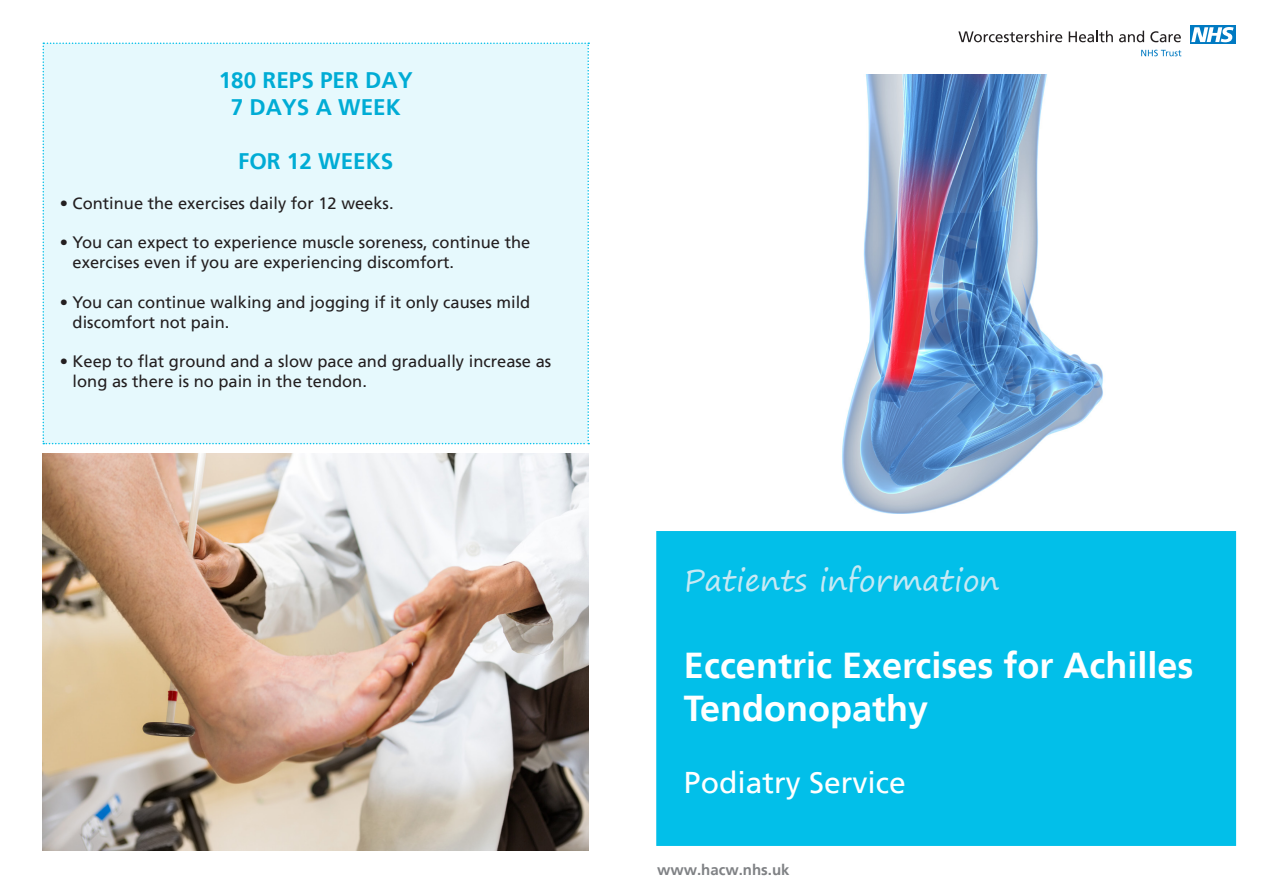
<style>
.page{position:relative;width:1263px;height:893px;background:#fff}
.page>*{position:absolute;margin:0;border:0;box-sizing:border-box;transform-origin:0 0}
.t1{font:700 36px/43.2px "Frutiger";color:#fff}
.t2{font:30px "Segoe Print";color:#c7e9f4}
.t3{font:30px "Frutiger";color:#fff}
.headings_15pt_bold{font:700 22.5px "Frutiger";color:#00acd5}
.t4{font:16.5px/19.8px "Frutiger";color:#231f20}
.t5{font:700 15px "Frutiger";color:#808285}
</style>
<div class="page">
<svg style="left:958px;top:31px;width:104px;height:11px"></svg>
<svg style="left:1069px;top:31px;width:44px;height:11px"></svg>
<svg style="left:1119px;top:31px;width:25px;height:11px"></svg>
<svg style="left:1150px;top:31px;width:31px;height:11px"></svg>
<svg style="left:1190px;top:26px;width:45px;height:18px"></svg>
<svg style="left:1191px;top:27px;width:42px;height:15px"></svg>
<svg style="left:1141px;top:50px;width:40px;height:6px"></svg>
<img style="left:842px;top:75px;width:261px;height:438px">
<div style="left:656px;top:531px;width:580px;height:315px;background:#02bfe9;border:2px solid #02bfe9"></div>
<div style="left:43px;top:43px;width:546px;height:401px;background:#e6f9fd"></div>
<img style="left:43px;top:453px;width:546px;height:397px">
<p class="headings_15pt_bold" style="left:219px;top:67px;width:195px">180 REPS PER DAY</p>
<p class="headings_15pt_bold" style="left:231px;top:94px;width:172px">7 DAYS A WEEK</p>
<p class="headings_15pt_bold" style="left:238px;top:148px;width:157px">FOR 12 WEEKS</p>
<p class="t4" style="left:60px;top:193px;width:335px">• Continue the exercises daily for 12 weeks.</p>
<p class="t4" style="left:73px;top:233px;width:459px;text-indent:-13px">• You can expect to experience muscle soreness, continue the exercises even if you are experiencing discomfort.</p>
<p class="t4" style="left:73px;top:292px;width:459px;text-indent:-13px">• You can continue walking and jogging if it only causes mild discomfort not pain.</p>
<p class="t4" style="left:73px;top:352px;width:480px;text-indent:-13px">• Keep to flat ground and a slow pace and gradually increase as long as there is no pain in the tendon.</p>
<p class="t2" style="left:684px;top:554px;width:317px">Patients information</p>
<p class="t1" style="left:684px;top:644px;width:511px">Eccentric Exercises for Achilles<br>Tendonopathy</p>
<p class="t3" style="left:684px;top:765px;width:223px">Podiatry Service</p>
<p class="t5" style="left:657px;top:861px;width:134px">www.hacw.nhs.uk</p>
</div>
